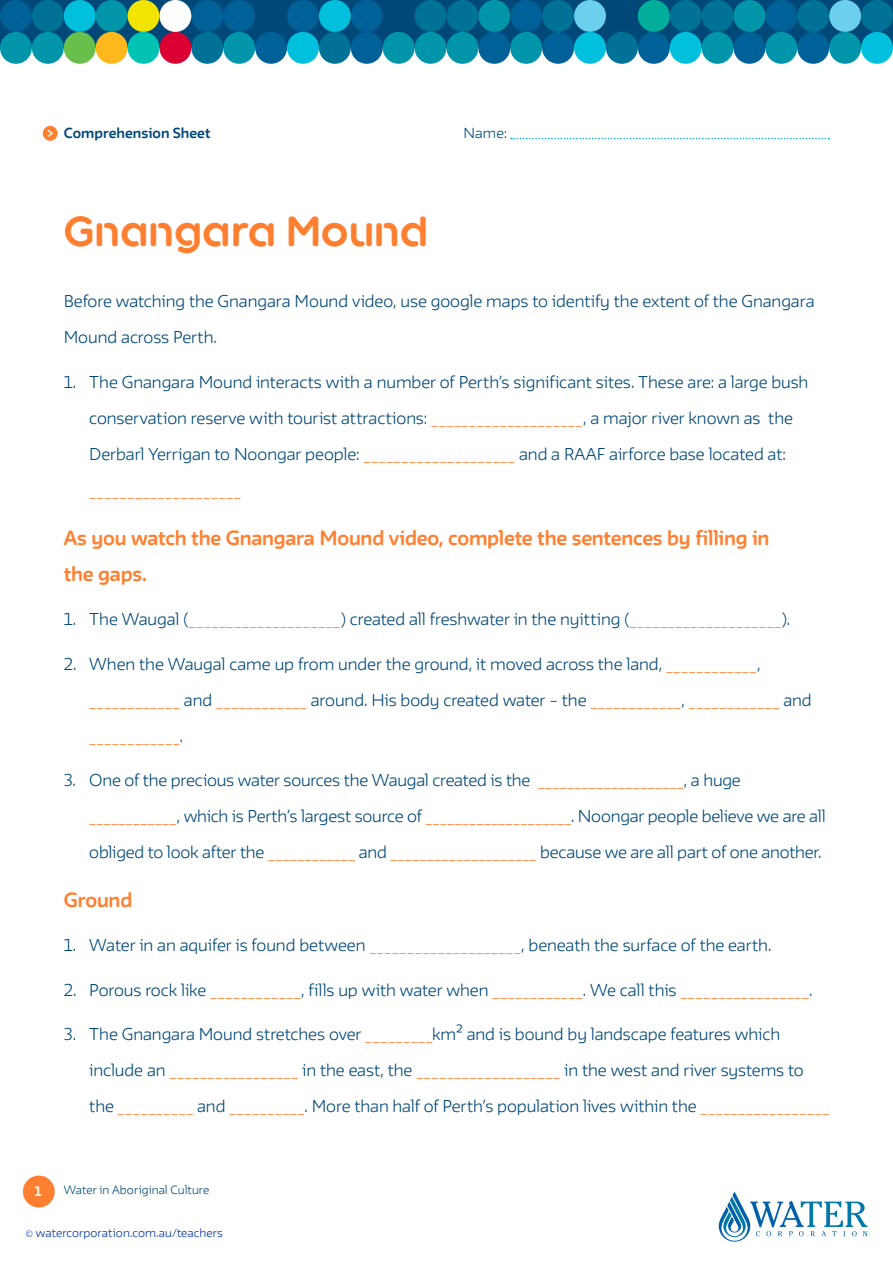
<style>
.page{position:relative;width:893px;height:1263px;background:#fff}
.page>*{position:absolute;margin:0;border:0;box-sizing:border-box;transform-origin:0 0}
.t1{font:700 39px "FWT Kroppen Round";color:#ff7f30}
.t2{font:700 18px/36px "FWT Irma Round";letter-spacing:-.01em;color:#ff7f30}
.t3{font:300 15px "FWT Irma Round";letter-spacing:-.005em;color:#004877}
.t4{font:300 15px "FWT Irma Round";letter-spacing:-.005em;color:#ff7f30}
.t5{font:700 12.75px "FWT Irma Round";letter-spacing:.005em;color:#004877}
.t6{font:300 12.75px "FWT Irma Round";color:#004877}
.t7{font:700 12px "FWT Irma Round";color:#fff}
.t8{font:300 10.5px "FWT Irma Round";letter-spacing:.01em;color:#0033a1}
.t9{font:300 10.5px "FWT Irma Round";letter-spacing:.005em;color:#004877}
.s1{color:#ff7f30}
.s2{color:#004877}
</style>
<div class="page">
<svg style="left:719px;top:1191px;width:148px;height:51px"></svg>
<div style="left:0;top:0;width:893px;height:48px;background:#004877"></div>
<div style="left:223px;top:32px;width:32px;height:32px;background:#0095a9;border-radius:50%"></div>
<div style="left:287px;top:32px;width:32px;height:32px;background:#00c0de;border-radius:50%"></div>
<div style="left:319px;top:32px;width:32px;height:32px;background:#007197;border-radius:50%"></div>
<div style="left:255px;top:32px;width:32px;height:32px;background:#006098;border-radius:50%"></div>
<div style="left:191px;top:32px;width:32px;height:32px;background:#007197;border-radius:50%"></div>
<div style="left:351px;top:0;width:32px;height:32px;background:#006098;border-radius:50%"></div>
<div style="left:287px;top:0;width:32px;height:32px;background:#006098;border-radius:50%"></div>
<div style="left:191px;top:0;width:32px;height:32px;background:#006098;border-radius:50%"></div>
<div style="left:223px;top:0;width:32px;height:32px;background:#006098;border-radius:50%"></div>
<div style="left:319px;top:0;width:32px;height:32px;background:#00c0de;border-radius:50%"></div>
<div style="left:64px;top:32px;width:32px;height:32px;background:#68bf4b;border-radius:50%"></div>
<div style="left:64px;top:0;width:32px;height:32px;background:#00c0de;border-radius:50%"></div>
<div style="left:0;top:32px;width:32px;height:32px;background:#0095a9;border-radius:50%"></div>
<div style="left:383px;top:32px;width:32px;height:32px;background:#0095a9;border-radius:50%"></div>
<div style="left:32px;top:32px;width:32px;height:32px;background:#0095a9;border-radius:50%"></div>
<div style="left:32px;top:0;width:32px;height:32px;background:#007197;border-radius:50%"></div>
<div style="left:0;top:0;width:32px;height:32px;background:#006098;border-radius:50%"></div>
<div style="left:351px;top:32px;width:32px;height:32px;background:#006098;border-radius:50%"></div>
<div style="left:96px;top:0;width:32px;height:32px;background:#0095a9;border-radius:50%"></div>
<div style="left:159px;top:32px;width:32px;height:32px;background:#da0032;border-radius:50%"></div>
<div style="left:96px;top:32px;width:32px;height:32px;background:#ffb71e;border-radius:50%"></div>
<div style="left:159px;top:0;width:32px;height:32px;background:#fff;border-radius:50%"></div>
<div style="left:128px;top:0;width:31px;height:32px;background:#f1e400;border-radius:50%"></div>
<div style="left:128px;top:32px;width:31px;height:32px;background:#00c3b4;border-radius:50%"></div>
<div style="left:415px;top:0;width:31px;height:32px;background:#007197;border-radius:50%"></div>
<div style="left:415px;top:32px;width:31px;height:32px;background:#0095a9;border-radius:50%"></div>
<div style="left:638px;top:32px;width:32px;height:32px;background:#006098;border-radius:50%"></div>
<div style="left:510px;top:32px;width:32px;height:32px;background:#0095a9;border-radius:50%"></div>
<div style="left:542px;top:32px;width:32px;height:32px;background:#006098;border-radius:50%"></div>
<div style="left:478px;top:0;width:32px;height:32px;background:#0095a9;border-radius:50%"></div>
<div style="left:446px;top:32px;width:32px;height:32px;background:#0095a9;border-radius:50%"></div>
<div style="left:478px;top:32px;width:32px;height:32px;background:#006098;border-radius:50%"></div>
<div style="left:542px;top:0;width:32px;height:32px;background:#007197;border-radius:50%"></div>
<div style="left:574px;top:0;width:32px;height:32px;background:#6ccfeb;border-radius:50%"></div>
<div style="left:510px;top:0;width:32px;height:32px;background:#006098;border-radius:50%"></div>
<div style="left:446px;top:0;width:32px;height:32px;background:#007197;border-radius:50%"></div>
<div style="left:574px;top:32px;width:32px;height:32px;background:#00c0de;border-radius:50%"></div>
<div style="left:606px;top:32px;width:32px;height:32px;background:#007197;border-radius:50%"></div>
<div style="left:638px;top:0;width:32px;height:32px;background:#00ae9b;border-radius:50%"></div>
<div style="left:670px;top:0;width:32px;height:32px;background:#007197;border-radius:50%"></div>
<div style="left:670px;top:32px;width:32px;height:32px;background:#00c0de;border-radius:50%"></div>
<div style="left:765px;top:32px;width:32px;height:32px;background:#0095a9;border-radius:50%"></div>
<div style="left:797px;top:32px;width:32px;height:32px;background:#006098;border-radius:50%"></div>
<div style="left:733px;top:0;width:32px;height:32px;background:#0095a9;border-radius:50%"></div>
<div style="left:702px;top:32px;width:31px;height:32px;background:#0095a9;border-radius:50%"></div>
<div style="left:733px;top:32px;width:32px;height:32px;background:#006098;border-radius:50%"></div>
<div style="left:797px;top:0;width:32px;height:32px;background:#007197;border-radius:50%"></div>
<div style="left:829px;top:0;width:32px;height:32px;background:#6ccfeb;border-radius:50%"></div>
<div style="left:765px;top:0;width:32px;height:32px;background:#006098;border-radius:50%"></div>
<div style="left:702px;top:0;width:31px;height:32px;background:#007197;border-radius:50%"></div>
<div style="left:861px;top:32px;width:32px;height:32px;background:#00c0de;border-radius:50%"></div>
<div style="left:861px;top:0;width:32px;height:32px;background:#007197;border-radius:50%"></div>
<div style="left:829px;top:32px;width:32px;height:32px;background:#0095a9;border-radius:50%"></div>
<div style="left:23px;top:1175px;width:32px;height:32px;background:#ff7f30;border-radius:50%"></div>
<svg style="left:43px;top:126px;width:15px;height:15px"></svg>
<svg style="left:511px;top:138px;width:318px;height:1px"></svg>
<p class="t5" style="left:64px;top:122px;width:148px">Comprehension Sheet</p>
<h1 class="t1" style="left:64px;top:209px;width:366px">Gnangara Mound</h1>
<p class="t6" style="left:463px;top:122px;width:45px">Name:</p>
<p class="t3" style="left:64px;top:289px;width:752px">Before watching the Gnangara Mound video, use google maps to identify the extent of the Gnangara</p>
<p class="t3" style="left:64px;top:325px;width:155px">Mound across Perth.</p>
<p class="t3" style="left:64px;top:370px;width:746px">1. The Gnangara Mound interacts with a number of Perth’s significant sites. These are: a large bush</p>
<p class="t3" style="left:89px;top:406px;width:705px">conservation reserve with tourist attractions: <span class="s1">____________________</span>, a major river known as the</p>
<p class="t3" style="left:89px;top:442px;width:698px">Derbarl Yerrigan to Noongar people: <span class="s1">____________________</span> and a RAAF airforce base located at:</p>
<p class="t4" style="left:89px;top:478px;width:153px">____________________</p>
<p class="t2" style="left:64px;top:518px;width:707px">As you watch the Gnangara Mound video, complete the sentences by filling in the gaps.</p>
<p class="t3" style="left:64px;top:607px;width:728px">1. The Waugal (<span class="s1">____________________</span>) created all freshwater in the nyitting (<span class="s1">____________________</span>).</p>
<p class="t3" style="left:64px;top:651px;width:698px">2. When the Waugal came up from under the ground, it moved across the land, <span class="s1">____________</span>,</p>
<p class="t4" style="left:89px;top:687px;width:724px">____________ <span class="s2">and</span> ____________ <span class="s2">around. His body created water – the</span> ____________<span class="s2">,</span> ____________ <span class="s2">and</span></p>
<p class="t4" style="left:89px;top:723px;width:95px">____________<span class="s2">.</span></p>
<p class="t3" style="left:64px;top:768px;width:678px">3. One of the precious water sources the Waugal created is the <span class="s1">____________________</span>, a huge</p>
<p class="t3" style="left:89px;top:804px;width:738px"><span class="s1">____________</span>, which is Perth’s largest source of <span class="s1">____________________</span>. Noongar people believe we are all</p>
<p class="t3" style="left:89px;top:840px;width:734px">obliged to look after the <span class="s1">____________</span> and <span class="s1">____________________</span> because we are all part of one another.</p>
<p class="t2" style="left:64px;top:880px;width:70px">Ground</p>
<p class="t3" style="left:64px;top:933px;width:709px">1. Water in an aquifer is found between <span class="s1">____________________</span>, beneath the surface of the earth.</p>
<p class="t3" style="left:64px;top:978px;width:750px">2. Porous rock like <span class="s1">____________</span>, fills up with water when <span class="s1">____________</span>. We call this <span class="s1">_________________</span>.</p>
<p class="t3" style="left:64px;top:1022px;width:718px">3. The Gnangara Mound stretches over <span class="s1">_________</span>km² and is bound by landscape features which</p>
<p class="t3" style="left:89px;top:1058px;width:716px">include an <span class="s1">_________________</span> in the east, the <span class="s1">___________________</span> in the west and river systems to</p>
<p class="t3" style="left:89px;top:1094px;width:741px">the <span class="s1">__________</span> and <span class="s1">__________</span>. More than half of Perth’s population lives within the <span class="s1">_________________</span></p>
<p class="t7" style="left:34px;top:1182px;width:9px">1</p>
<p class="t9" style="left:64px;top:1182px;width:147px">Water in Aboriginal Culture</p>
<p class="t8" style="left:26px;top:1225px;width:199px">© watercorporation.com.au/teachers</p>
</div>
